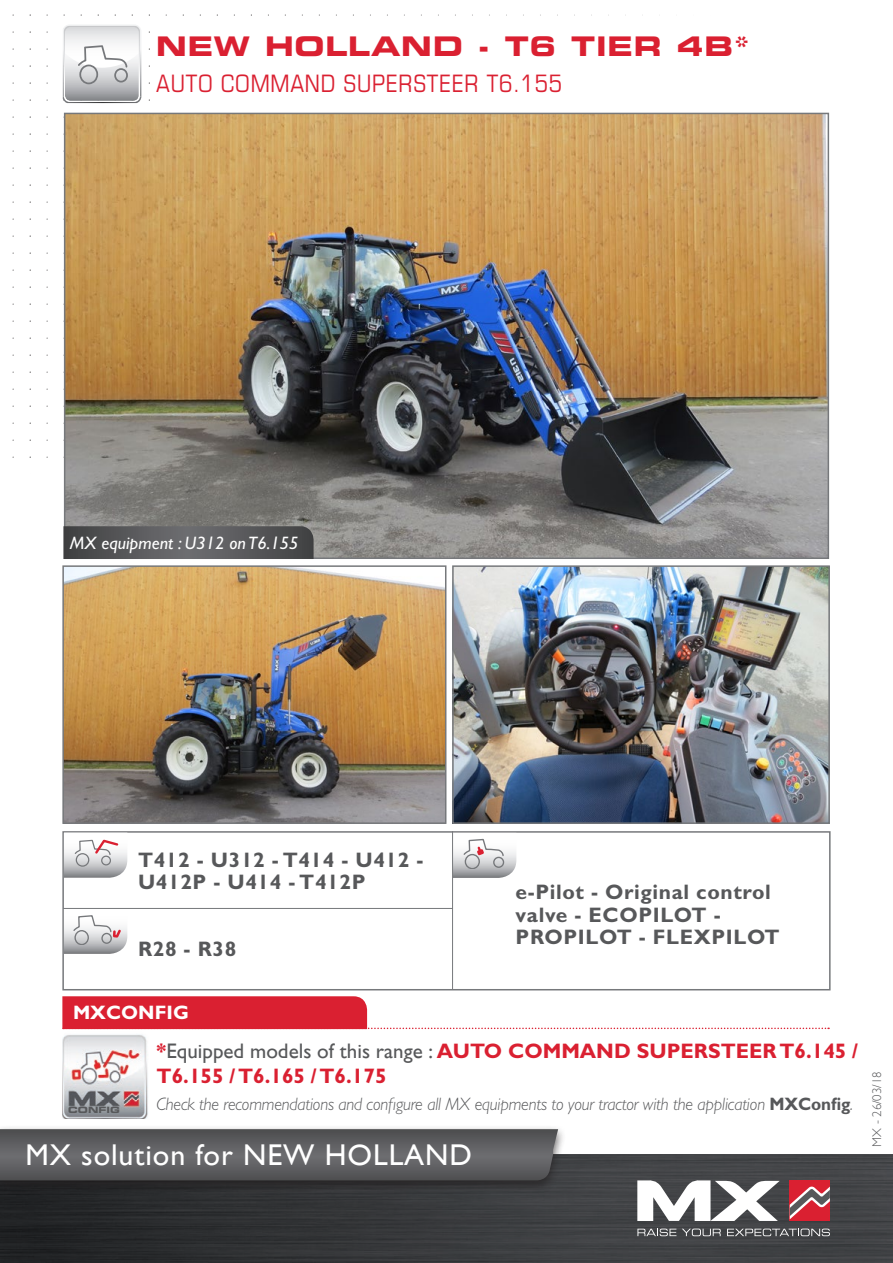
<style>
.page{position:relative;width:893px;height:1263px;background:#fff}
.page>*{position:absolute;margin:0;border:0;box-sizing:border-box;transform-origin:0 0}
.t1{font:30px "Gill Sans Std";letter-spacing:.03em;color:#fff}
.t2{font:27px "Eurostile LT Std Bold Ex 2";letter-spacing:.03em;color:#da2031}
.t3{font:condensed 24px "Eurostile LT Std";letter-spacing:.03em;color:#da2031}
.t4{font:700 21px/22.5px "Gill Sans Std";letter-spacing:.03em;color:#57585a}
.t5{font:700 21px/25.2px "Gill Sans Std";color:#da2031}
.t6{font:700 19.5px "Gill Sans Std";color:#fff}
.t7{font:italic 300 18px "Gill Sans Std";letter-spacing:-.01em;color:#57585a;scale:.95 1}
.t8{font:italic 18px "Gill Sans Std";color:#fff}
.t9{font:300 12.75px "Gill Sans Std";color:#57585a}
.t10{font:8.7px "Eurostile LT Std Bold Ex 2";color:#57585a;scale:1.05 1}
.s1{font-weight:400;color:#57585a}
.s2{font-weight:700;font-style:normal}
</style>
<div class="page">
<div style="left:62px;top:831px;width:769px;height:159px;border:2px solid #76787b"></div>
<img style="left:0;top:1154px;width:893px;height:109px">
<svg style="left:710px;top:1181px;width:70px;height:40px"></svg>
<svg style="left:637px;top:1180px;width:73px;height:41px"></svg>
<div style="left:790px;top:1181px;width:40px;height:40px;background:#da2031"></div>
<svg style="left:790px;top:1186px;width:40px;height:33px"></svg>
<svg style="left:637px;top:1228px;width:39px;height:8px"></svg>
<svg style="left:682px;top:1228px;width:39px;height:8px"></svg>
<svg style="left:727px;top:1228px;width:103px;height:8px"></svg>
<div style="left:0;top:1124px;width:567px;height:70px;background:#231f20;opacity:.75"></div>
<svg style="left:0;top:1129px;width:558px;height:51px;background:#5d5d60"></svg>
<img style="left:65px;top:568px;width:378px;height:253px">
<div style="left:62px;top:565px;width:384px;height:259px;border:2px solid #76787b"></div>
<img style="left:455px;top:568px;width:372px;height:253px">
<div style="left:452px;top:565px;width:378px;height:259px;border:2px solid #76787b"></div>
<svg style="left:63px;top:25px;width:78px;height:78px"></svg>
<svg style="left:64px;top:833px;width:63px;height:45px"></svg>
<svg style="left:64px;top:909px;width:63px;height:45px"></svg>
<svg style="left:453px;top:833px;width:63px;height:45px"></svg>
<hr style="left:452px;top:831px;width:1px;height:158px;background:#76787b">
<hr style="left:63px;top:908px;width:390px;height:1px;background:#76787b">
<img style="left:63px;top:1029px;width:86px;height:89px">
<svg style="left:62px;top:996px;width:765px;height:33px"></svg>
<img style="left:67px;top:116px;width:759px;height:440px">
<svg style="left:63px;top:526px;width:251px;height:33px;background:#57585a"></svg>
<p class="t2" style="left:156px;top:28px;width:595px">NEW HOLLAND - T6 TIER 4B*</p>
<p class="t3" style="left:156px;top:69px;width:407px">AUTO COMMAND SUPERSTEER T6.155</p>
<p class="t8" style="left:70px;top:532px;width:230px">MX equipment : U312 on T6.155</p>
<p class="t4" style="left:138px;top:848px;width:287px">T412 - U312 - T414 - U412 -<br>U412P - U414 - T412P</p>
<p class="t4" style="left:138px;top:937px;width:100px">R28 - R38</p>
<p class="t4" style="left:516px;top:881px;width:266px">e-Pilot - Original control valve - ECOPILOT -<br>PROPILOT - FLEXPILOT</p>
<p class="t6" style="left:73px;top:1001px;width:117px">MXCONFIG</p>
<p class="t10" style="left:68px;top:1104px;width:51px">CONFIG</p>
<p class="t5" style="left:157px;top:1038px;width:703px">*<span class="s1">Equipped models of this range :</span> AUTO COMMAND SUPERSTEER T6.145 /<br>T6.155 / T6.165 / T6.175</p>
<p class="t7" style="left:157px;top:1094px;width:734px">Check the recommendations and configure all MX equipments to your tractor with the application <span class="s2">MXConfig</span>.</p>
<p class="t1" style="left:26px;top:1138px;width:448px">MX solution for NEW HOLLAND</p>
<p class="t9" style="left:870px;top:1147px;width:77px;rotate:-90deg">MX - 26/03/18</p>
</div>
